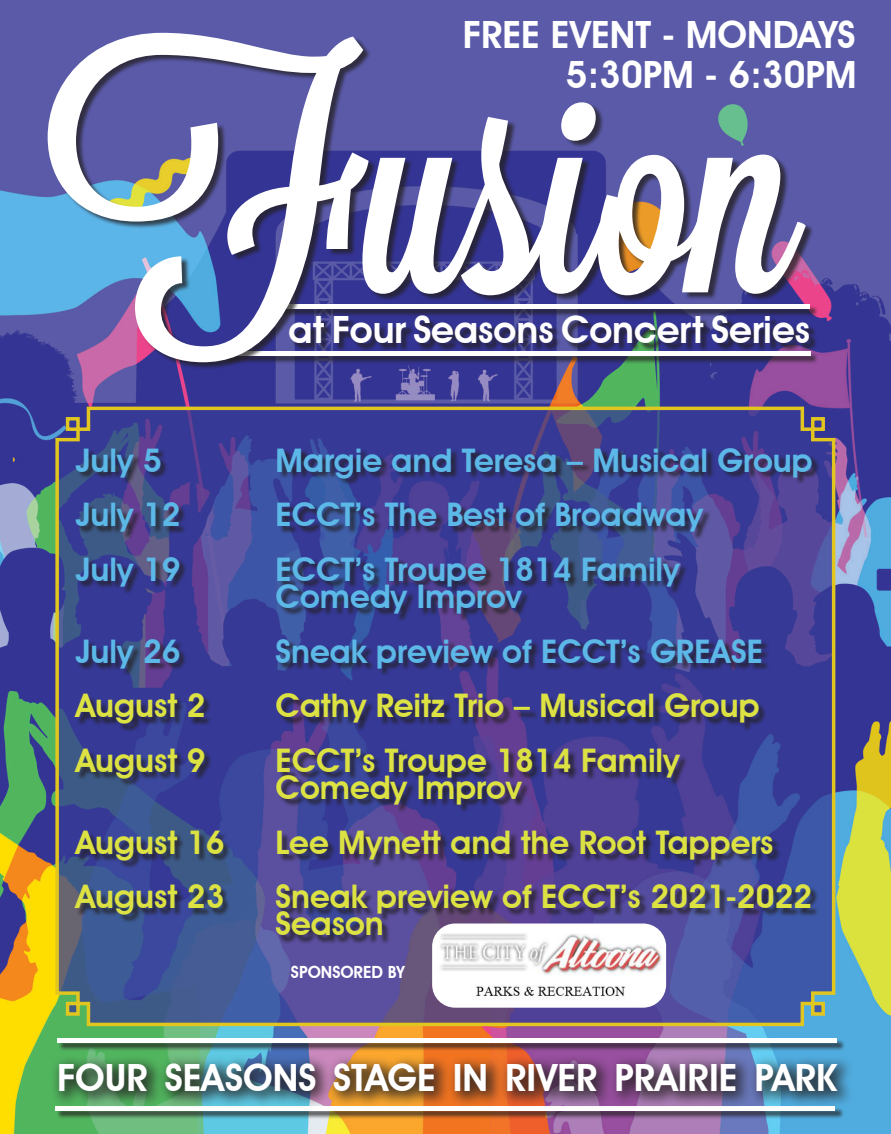
<style>
.page{position:relative;width:891px;height:1134px;background:#fff}
.page>*{position:absolute;margin:0;border:0;box-sizing:border-box;transform-origin:0 0}
.t1{font:294.97px "Lavanderia Sturdy";color:#fff}
.t2{font:600 37.57px "Avant Garde IT Cby BT";color:#fff}
.t3{font:600 32.62px "Avant Garde IT Cby BT";color:#dde243}
.t4{font:600 32.62px "Avant Garde IT Cby BT";color:#5cb8e7}
.t5{font:600 16.88px "Avant Garde IT Cby BT";color:#fff}
</style>
<div class="page">
<img style="left:0;top:0;width:891px;height:1134px">
<svg style="left:54px;top:405px;width:783px;height:623px;background:#54598d"></svg>
<div style="left:49px;top:34px;width:765px;height:336px;background:#231f20;opacity:.75"></div>
<div style="left:291px;top:318px;width:527px;height:34px;background:#231f20;opacity:.75"></div>
<div style="left:57px;top:1107px;width:787px;height:13px;background:#231f20;opacity:.75"></div>
<div style="left:55px;top:1106px;width:780px;height:5px;background:#fff"></div>
<div style="left:59px;top:1040px;width:787px;height:12px;background:#231f20;opacity:.75"></div>
<div style="left:57px;top:1038px;width:780px;height:5px;background:#fff"></div>
<div style="left:49px;top:1054px;width:806px;height:55px;background:#231f20;opacity:.75"></div>
<div style="left:76px;top:449px;width:744px;height:495px;background:#231f20;opacity:.75"></div>
<img style="left:432px;top:924px;width:234px;height:84px">
<p class="t2" style="left:463px;top:12px;width:394px">FREE EVENT - MONDAYS</p>
<p class="t1" style="left:46px;top:18px;width:752px">Fusion</p>
<p class="t2" style="left:566px;top:52px;width:292px">5:30PM - 6:30PM</p>
<p class="t2" style="left:289px;top:307px;width:523px">at Four Seasons Concert Series</p>
<p class="t4" style="left:76px;top:440px;width:88px">July 5</p>
<p class="t4" style="left:276px;top:440px;width:539px">Margie and Teresa – Musical Group</p>
<p class="t4" style="left:76px;top:495px;width:107px">July 12</p>
<p class="t4" style="left:276px;top:495px;width:429px">ECCT’s The Best of Broadway</p>
<p class="t4" style="left:76px;top:550px;width:107px">July 19</p>
<p class="t4" style="left:276px;top:550px;width:406px">ECCT’s Troupe 1814 Family</p>
<p class="t4" style="left:276px;top:577px;width:248px">Comedy Improv</p>
<p class="t4" style="left:76px;top:631px;width:107px">July 26</p>
<p class="t4" style="left:276px;top:631px;width:489px">Sneak preview of ECCT’s GREASE</p>
<p class="t3" style="left:76px;top:686px;width:131px">August 2</p>
<p class="t3" style="left:276px;top:686px;width:486px">Cathy Reitz Trio – Musical Group</p>
<p class="t3" style="left:76px;top:741px;width:131px">August 9</p>
<p class="t3" style="left:276px;top:741px;width:406px">ECCT’s Troupe 1814 Family</p>
<p class="t3" style="left:276px;top:768px;width:248px">Comedy Improv</p>
<p class="t3" style="left:76px;top:823px;width:150px">August 16</p>
<p class="t3" style="left:276px;top:823px;width:499px">Lee Mynett and the Root Tappers</p>
<p class="t3" style="left:76px;top:877px;width:150px">August 23</p>
<p class="t3" style="left:276px;top:877px;width:538px">Sneak preview of ECCT’s 2021-2022</p>
<p class="t3" style="left:276px;top:904px;width:110px">Season</p>
<p class="t5" style="left:291px;top:962px;width:115px">SPONSORED BY</p>
<p class="t2" style="left:57px;top:1055px;width:782px">FOUR SEASONS STAGE IN RIVER PRAIRIE PARK</p>
</div>
